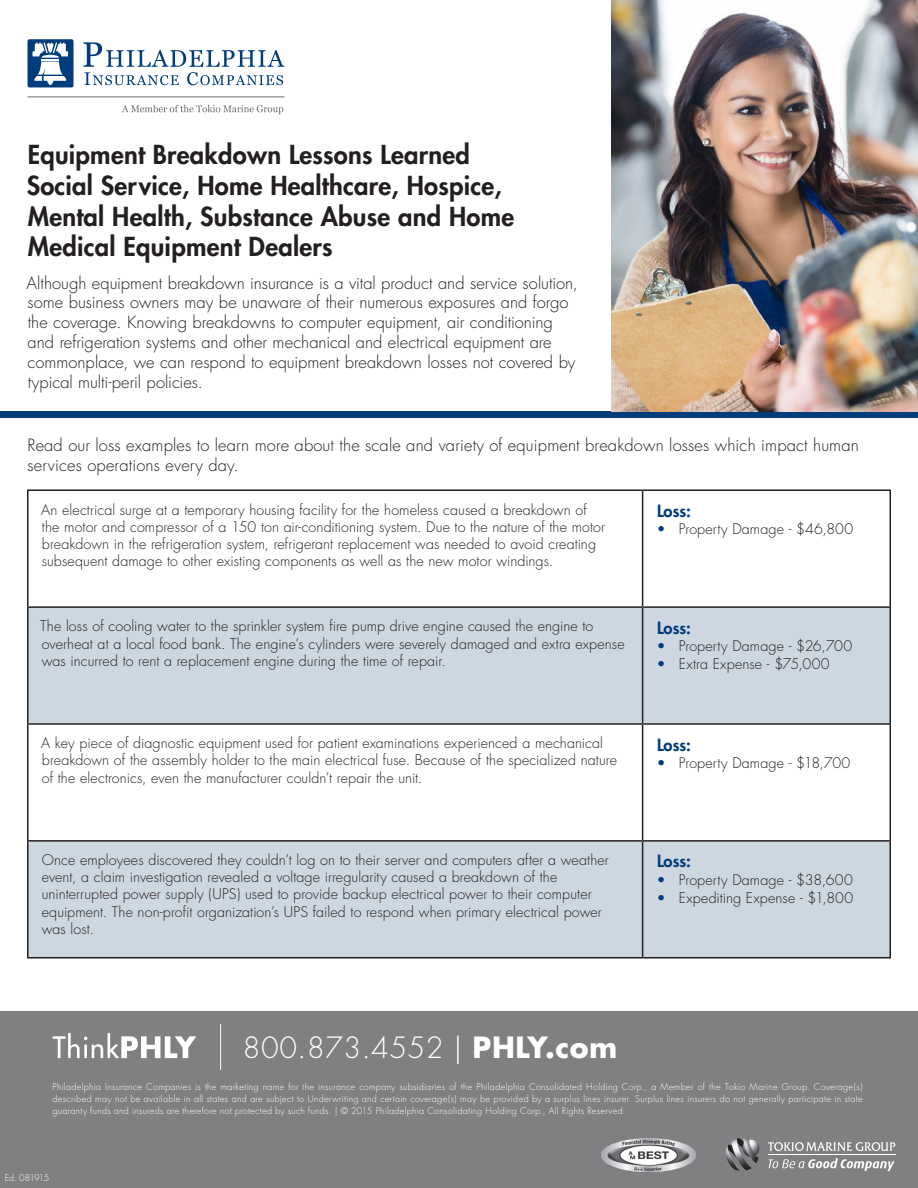
<style>
.page{position:relative;width:918px;height:1188px;background:#fff}
.page>*{position:absolute;margin:0;border:0;box-sizing:border-box;transform-origin:0 0}
.t1{font:300 28.5px "Futura";letter-spacing:.02em;color:#fff}
.Subheading{font:800 25.5px/30.6px "Futura";letter-spacing:.01em;color:#231f20}
.Body{font:300 16.5px/19.8px "Futura";letter-spacing:.005em;color:#231f20}
.t2{font:800 16.5px "Futura";color:#013d7d}
.t3{font:300 14.25px/17.1px "Futura";letter-spacing:.01em;color:#231f20}
.t4{font:300 9px/12px "Futura";letter-spacing:.03em;color:#fff;text-align:justify}
.t5{font:300 9px "Futura";letter-spacing:-.085em;color:#fff}
.s1{color:#013d7d}
.s2{font-weight:700}
</style>
<div class="page">
<svg style="left:28px;top:608px;width:862px;height:349px;fill:#cdd7e0"></svg>
<hr style="left:27px;top:489px;width:616px;height:2px;background:#231f20">
<hr style="left:27px;top:491px;width:1px;height:115px;background:#231f20">
<hr style="left:643px;top:489px;width:248px;height:2px;background:#231f20">
<hr style="left:642px;top:491px;width:1px;height:115px;background:#231f20">
<hr style="left:890px;top:491px;width:1px;height:115px;background:#231f20">
<hr style="left:27px;top:606px;width:616px;height:2px;background:#231f20">
<hr style="left:27px;top:608px;width:1px;height:115px;background:#231f20">
<hr style="left:643px;top:606px;width:248px;height:2px;background:#231f20">
<hr style="left:642px;top:608px;width:1px;height:115px;background:#231f20">
<hr style="left:890px;top:608px;width:1px;height:115px;background:#231f20">
<hr style="left:27px;top:723px;width:616px;height:2px;background:#231f20">
<hr style="left:27px;top:725px;width:1px;height:115px;background:#231f20">
<hr style="left:643px;top:723px;width:248px;height:2px;background:#231f20">
<hr style="left:642px;top:725px;width:1px;height:115px;background:#231f20">
<hr style="left:890px;top:725px;width:1px;height:115px;background:#231f20">
<hr style="left:27px;top:840px;width:616px;height:2px;background:#231f20">
<hr style="left:27px;top:842px;width:1px;height:115px;background:#231f20">
<hr style="left:643px;top:840px;width:248px;height:2px;background:#231f20">
<hr style="left:642px;top:842px;width:1px;height:115px;background:#231f20">
<hr style="left:890px;top:842px;width:1px;height:115px;background:#231f20">
<hr style="left:27px;top:957px;width:616px;height:1px;background:#231f20">
<hr style="left:643px;top:957px;width:248px;height:1px;background:#231f20">
<div style="left:0;top:1012px;width:918px;height:176px;background:#808083"></div>
<svg style="left:53px;top:1033px;width:143px;height:25px"></svg>
<svg style="left:768px;top:1142px;width:127px;height:9px"></svg>
<svg style="left:769px;top:1158px;width:125px;height:13px"></svg>
<hr style="left:768px;top:1155px;width:127px;height:1px;background:#fff">
<img style="left:725px;top:1138px;width:35px;height:33px">
<img style="left:601px;top:1138px;width:94px;height:33px">
<hr style="left:220px;top:1024px;width:1px;height:46px;background:#fff">
<svg style="left:83px;top:42px;width:201px;height:43px"></svg>
<svg style="left:28px;top:39px;width:46px;height:48px"></svg>
<hr style="left:28px;top:97px;width:256px;height:1px;background:#6c6d70">
<svg style="left:122px;top:105px;width:161px;height:9px"></svg>
<div style="left:0;top:412px;width:918px;height:6px;background:#013d7d"></div>
<img style="left:612px;top:0;width:306px;height:412px">
<p class="Subheading" style="left:28px;top:140px;width:444px">Equipment Breakdown Lessons Learned</p>
<p class="Subheading" style="left:27px;top:170px;width:477px">Social Service, Home Healthcare, Hospice,</p>
<p class="Subheading" style="left:28px;top:201px;width:488px">Mental Health, Substance Abuse and Home<br>Medical Equipment Dealers</p>
<p class="Body" style="left:27px;top:273px;width:553px">Although equipment breakdown insurance is a vital product and service solution, some business owners may be unaware of their numerous exposures and forgo the coverage. Knowing breakdowns to computer equipment, air conditioning and refrigeration systems and other mechanical and electrical equipment are commonplace, we can respond to equipment breakdown losses not covered by typical multi-peril policies.</p>
<p class="Body" style="left:27px;top:436px;width:833px">Read our loss examples to learn more about the scale and variety of equipment breakdown losses which impact human services operations every day.</p>
<p class="t3" style="left:41px;top:501px;width:566px">An electrical surge at a temporary housing facility for the homeless caused a breakdown of the motor and compressor of a 150 ton air-conditioning system. Due to the nature of the motor breakdown in the refrigeration system, refrigerant replacement was needed to avoid creating subsequent damage to other existing components as well as the new motor windings.</p>
<p class="t2" style="left:657px;top:500px;width:35px">Loss:</p>
<p class="t3" style="left:657px;top:521px;width:198px"><span class="s1">•</span> Property Damage - $46,800</p>
<p class="t3" style="left:40px;top:618px;width:586px">The loss of cooling water to the sprinkler system fire pump drive engine caused the engine to overheat at a local food bank. The engine’s cylinders were severely damaged and extra expense was incurred to rent a replacement engine during the time of repair.</p>
<p class="t2" style="left:657px;top:617px;width:35px">Loss:</p>
<p class="t3" style="left:657px;top:637px;width:197px"><span class="s1">•</span> Property Damage - $26,700</p>
<p class="t3" style="left:657px;top:656px;width:174px"><span class="s1">•</span> Extra Expense - $75,000</p>
<p class="t3" style="left:41px;top:735px;width:577px">A key piece of diagnostic equipment used for patient examinations experienced a mechanical breakdown of the assembly holder to the main electrical fuse. Because of the specialized nature of the electronics, even the manufacturer couldn’t repair the unit.</p>
<p class="t2" style="left:657px;top:734px;width:35px">Loss:</p>
<p class="t3" style="left:657px;top:754px;width:195px"><span class="s1">•</span> Property Damage - $18,700</p>
<p class="t3" style="left:42px;top:852px;width:569px">Once employees discovered they couldn’t log on to their server and computers after a weather event, a claim investigation revealed a voltage irregularity caused a breakdown of the uninterrupted power supply (UPS) used to provide backup electrical power to their computer equipment. The non-profit organization’s UPS failed to respond when primary electrical power was lost.</p>
<p class="t2" style="left:657px;top:851px;width:35px">Loss:</p>
<p class="t3" style="left:657px;top:871px;width:197px"><span class="s1">•</span> Property Damage - $38,600</p>
<p class="t3" style="left:657px;top:890px;width:198px"><span class="s1">•</span> Expediting Expense - $1,800</p>
<p class="t1" style="left:243px;top:1030px;width:376px">800.873.4552 | <span class="s2">PHLY.com</span></p>
<p class="t4" style="left:53px;top:1081px;width:811px">Philadelphia Insurance Companies is the marketing name for the insurance company subsidiaries of the Philadelphia Consolidated Holding Corp., a Member of the Tokio Marine Group. Coverage(s) described may not be available in all states and are subject to Underwriting and certain coverage(s) may be provided by a surplus lines insurer. Surplus lines insurers do not generally participate in state guaranty funds and insureds are therefore not protected by such funds. | © 2015 Philadelphia Consolidating Holding Corp., All Rights Reserved.</p>
<p class="t5" style="left:5px;top:1173px;width:46px">Ed. 081915</p>
</div>
